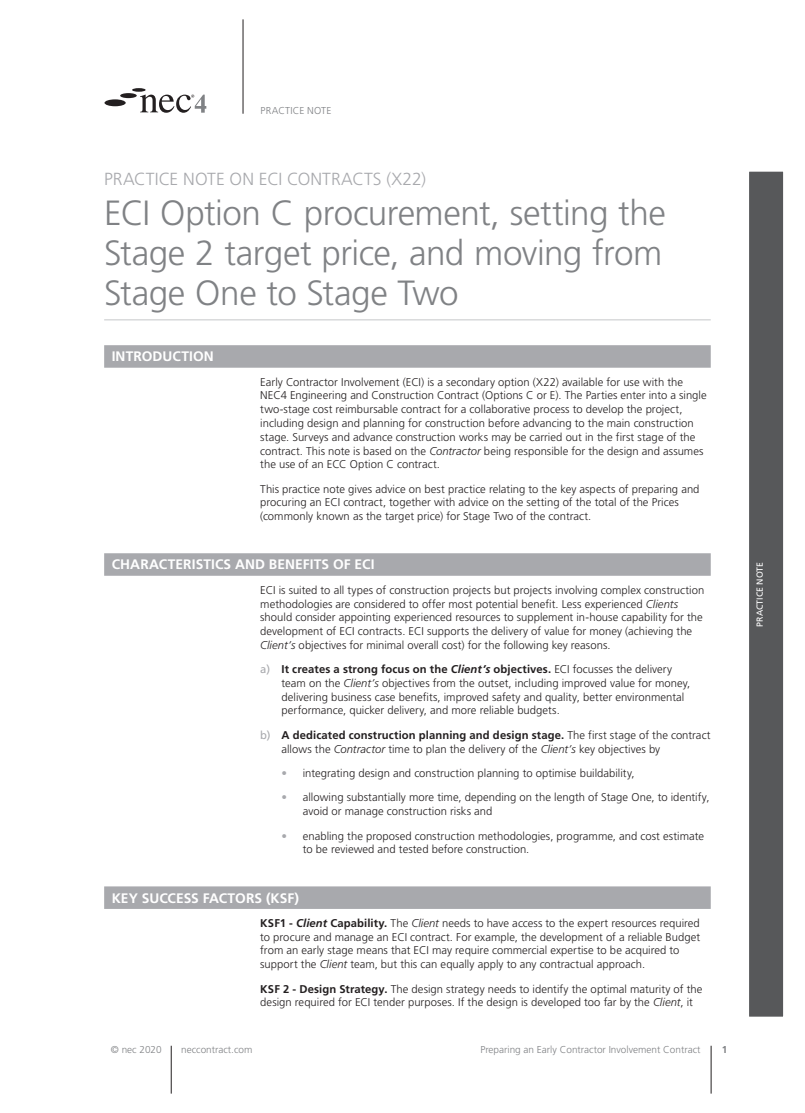
<style>
.page{position:relative;width:805px;height:1113px;background:#fff}
.page>*{position:absolute;margin:0;border:0;box-sizing:border-box;transform-origin:0 0}
.t1{font:300 35px/40px "Frutiger";letter-spacing:-.015em;color:#808285;text-align:justify}
.t2{font:300 17.5px "Frutiger";color:#a8a9ad}
.t3{font:700 13.75px "Frutiger";letter-spacing:.005em;color:#fff}
.t4{font:300 11.25px/13.8px "Frutiger";letter-spacing:.005em;color:#231f20}
.t5{font:300 10px "Frutiger";color:#808285}
.t6{font:300 10px "Frutiger";letter-spacing:.02em;color:#808285}
.t7{font:700 10px "Frutiger";color:#808285}
.t8{font:8.75px "Frutiger";color:#fff}
.s1{font-style:italic}
.s2{font-weight:400;color:#a8a9ad}
.s3{font-weight:700}
.s4{font-weight:700;font-style:italic}
.s5{color:#a8a9ad}
</style>
<div class="page">
<hr style="left:710px;top:1045px;width:1px;height:48px;background:#231f20">
<hr style="left:243px;top:19px;width:1px;height:95px;background:#231f20">
<div style="left:747px;top:170px;width:36px;height:847px;background:#57585a"></div>
<div style="left:746px;top:169px;width:39px;height:850px;border:2px solid #fff"></div>
<div style="left:104px;top:99px;width:22px;height:7px;background:#231f20;border-radius:50%"></div>
<div style="left:120px;top:93px;width:17px;height:5px;background:#231f20;border-radius:50%"></div>
<svg style="left:132px;top:88px;width:13px;height:4px"></svg>
<svg style="left:140px;top:94px;width:66px;height:19px"></svg>
<hr style="left:171px;top:1045px;width:1px;height:48px;background:#231f20">
<hr style="left:104px;top:319px;width:606px;height:1px;background:#d1d2d4">
<div style="left:104px;top:345px;width:606px;height:23px;background:#a8a9ad"></div>
<div style="left:104px;top:553px;width:606px;height:22px;background:#a8a9ad"></div>
<div style="left:104px;top:886px;width:606px;height:22px;background:#a8a9ad"></div>
<p class="t6" style="left:260px;top:105px;width:72px">PRACTICE NOTE</p>
<h2 class="t2" style="left:104px;top:169px;width:323px">PRACTICE NOTE ON ECI CONTRACTS (X22)</h2>
<h1 class="t1" style="left:104px;top:193px;width:563px">ECI Option C procurement, setting the Stage 2 target price, and moving from Stage One to Stage Two</h1>
<p class="t3" style="left:112px;top:348px;width:104px">INTRODUCTION</p>
<p class="t4" style="left:260px;top:375px;width:448px">Early Contractor Involvement (ECI) is a secondary option (X22) available for use with the NEC4 Engineering and Construction Contract (Options C or E). The Parties enter into a single two-stage cost reimbursable contract for a collaborative process to develop the project, including design and planning for construction before advancing to the main construction stage. Surveys and advance construction works may be carried out in the first stage of the contract. This note is based on the <span class="s1">Contractor</span> being responsible for the design and assumes the use of an ECC Option C contract.</p>
<p class="t4" style="left:260px;top:482px;width:440px">This practice note gives advice on best practice relating to the key aspects of preparing and procuring an ECI contract, together with advice on the setting of the total of the Prices (commonly known as the target price) for Stage Two of the contract.</p>
<p class="t3" style="left:112px;top:556px;width:264px">CHARACTERISTICS AND BENEFITS OF ECI</p>
<p class="t4" style="left:260px;top:583px;width:445px">ECI is suited to all types of construction projects but projects involving complex construction methodologies are considered to offer most potential benefit. Less experienced <span class="s1">Clients </span>should consider appointing experienced resources to supplement in-house capability for the development of ECI contracts. ECI supports the delivery of value for money (achieving the <span class="s1">Client’s</span> objectives for minimal overall cost) for the following key reasons.</p>
<p class="t4" style="left:281px;top:662px;width:410px;text-indent:-21px"><span class="s2">a)</span> <span class="s3">It creates a strong focus on the</span> <span class="s4">Client’s</span> <span class="s3">objectives.</span> ECI focusses the delivery team on the <span class="s1">Client’s</span> objectives from the outset, including improved value for money, delivering business case benefits, improved safety and quality, better environmental performance, quicker delivery, and more reliable budgets.</p>
<p class="t4" style="left:281px;top:728px;width:430px;text-indent:-21px"><span class="s2">b)</span> <span class="s3">A dedicated construction planning and design stage.</span> The first stage of the contract allows the <span class="s1">Contractor</span> time to plan the delivery of the <span class="s1">Client’s</span> key objectives by</p>
<p class="t4" style="left:281px;top:766px;width:354px"><span class="s5">•</span> integrating design and construction planning to optimise buildability,</p>
<p class="t4" style="left:302px;top:790px;width:408px;text-indent:-21px"><span class="s5">•</span> allowing substantially more time, depending on the length of Stage One, to identify, avoid or manage construction risks and</p>
<p class="t4" style="left:302px;top:828px;width:402px;text-indent:-21px"><span class="s5">•</span> enabling the proposed construction methodologies, programme, and cost estimate to be reviewed and tested before construction.</p>
<p class="t3" style="left:112px;top:889px;width:189px">KEY SUCCESS FACTORS (KSF)</p>
<p class="t4" style="left:260px;top:916px;width:441px"><span class="s3">KSF1 -</span> <span class="s4">Client</span> <span class="s3">Capability.</span> The <span class="s1">Client</span> needs to have access to the expert resources required to procure and manage an ECI contract. For example, the development of a reliable Budget from an early stage means that ECI may require commercial expertise to be acquired to support the <span class="s1">Client</span> team, but this can equally apply to any contractual approach.</p>
<p class="t4" style="left:260px;top:981px;width:443px"><span class="s3">KSF 2 - Design Strategy.</span> The design strategy needs to identify the optimal maturity of the design required for ECI tender purposes. If the design is developed too far by the <span class="s1">Client</span>, it</p>
<p class="t5" style="left:111px;top:1044px;width:52px">© nec 2020</p>
<p class="t5" style="left:181px;top:1044px;width:73px">neccontract.com</p>
<p class="t5" style="left:480px;top:1044px;width:221px">Preparing an Early Contractor Involvement Contract</p>
<p class="t7" style="left:721px;top:1043px;width:7px">1</p>
<p class="t8" style="left:754px;top:626px;width:66px;rotate:-90deg">PRACTICE NOTE</p>
</div>
